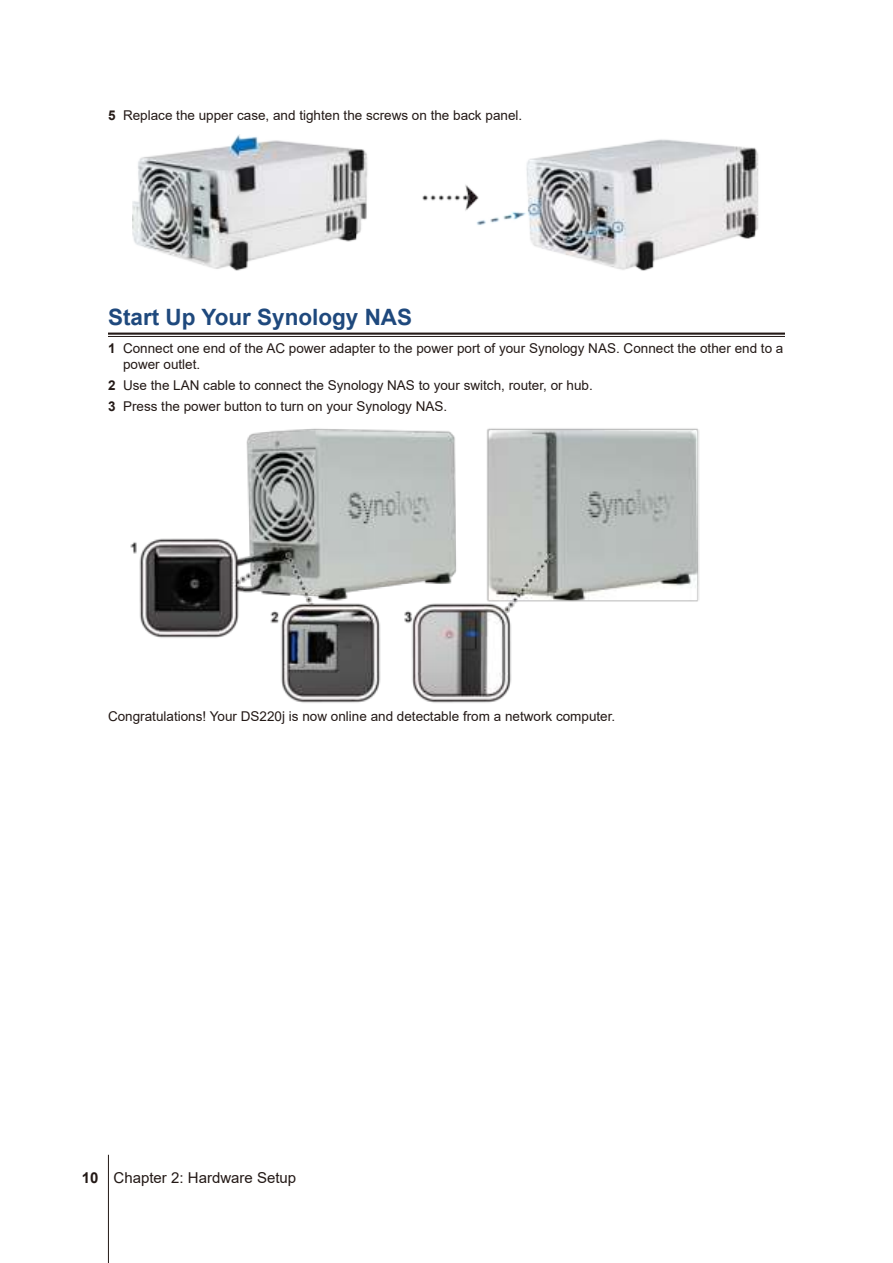
<style>
.page{position:relative;width:893px;height:1263px;background:#fff}
.page>*{position:absolute;margin:0;border:0;box-sizing:border-box;transform-origin:0 0}
.t1{font:700 22.5px "Arial";color:#1f497d}
.t2{font:15px "Arial";color:#231916}
.t3{font:13.5px/16.2px "Arial";color:#231916}
.s1{font-weight:700}
</style>
<div class="page">
<hr style="left:108px;top:1155px;width:1px;height:108px;background:#231916">
<hr style="left:108px;top:333px;width:677px;height:2px;background:#231916">
<hr style="left:108px;top:336px;width:677px;height:1px;background:#231916">
<img style="left:133px;top:134px;width:626px;height:137px">
<img style="left:130px;top:428px;width:569px;height:275px">
<p class="t3" style="left:108px;top:108px;width:416px"><span class="s1">5</span> Replace the upper case, and tighten the screws on the back panel.</p>
<h1 class="t1" style="left:108px;top:308px;width:306px">Start Up Your Synology NAS</h1>
<p class="t3" style="left:123px;top:342px;width:662px;text-indent:-15px"><span class="s1">1</span> Connect one end of the AC power adapter to the power port of your Synology NAS. Connect the other end to a power outlet.</p>
<p class="t3" style="left:108px;top:376px;width:486px;line-height:20.7px"><span class="s1">2</span> Use the LAN cable to connect the Synology NAS to your switch, router, or hub.<br><span class="s1">3</span> Press the power button to turn on your Synology NAS.</p>
<p class="t3" style="left:108px;top:709px;width:509px">Congratulations! Your DS220j is now online and detectable from a network computer.</p>
<p class="t2" style="left:82px;top:1172px;width:216px"><span class="s1">10</span> Chapter 2: Hardware Setup</p>
</div>
